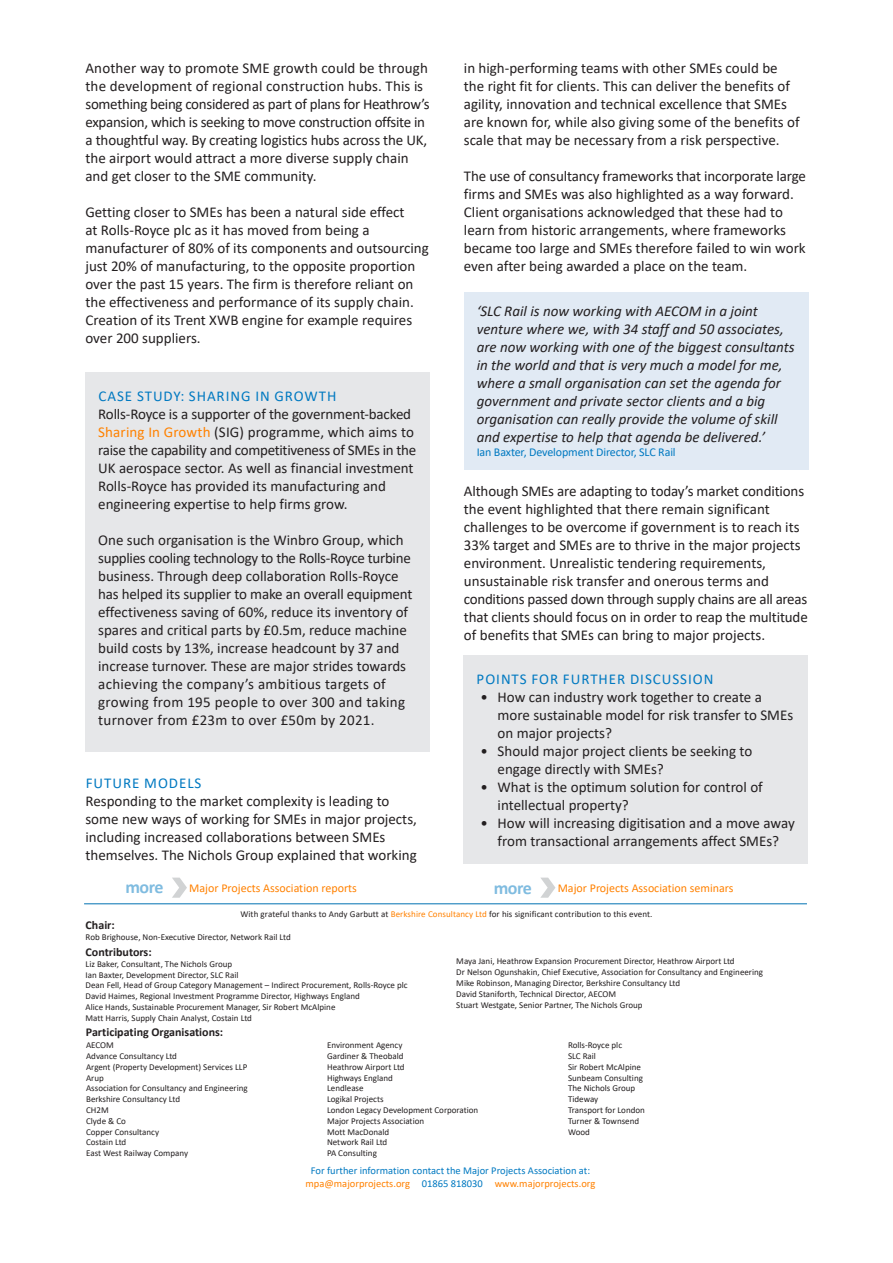
<style>
.page{position:relative;width:893px;height:1263px;background:#fff}
.page>*{position:absolute;margin:0;border:0;box-sizing:border-box;transform-origin:0 0}
.t1{font:700 18px "Calibri";letter-spacing:-.03em;color:#80bce0}
.t2{font:15px/18px "Calibri";color:#231f20}
.t3{font:italic 15px/18px "Calibri";color:#231f20}
.t4{font:15px "Calibri";letter-spacing:.065em;color:#0079c1}
.t5{font:12px "Calibri";color:#ff8100}
.t6{font:700 12px "Calibri";color:#231f20}
.t7{font:12px "Calibri";letter-spacing:-.01em;color:#0079c1}
.t8{font:10.5px/12.6px "Calibri";color:#0079c1;text-align:center}
.t9{font:9px/10.8px "Calibri";color:#231f20}
.s1{color:#ff8100}
</style>
<div class="page">
<div style="left:85px;top:373px;width:345px;height:379px;background:#e6e7e9"></div>
<div style="left:464px;top:292px;width:344px;height:177px;background:#e1eaf4"></div>
<div style="left:464px;top:655px;width:344px;height:208px;background:#e6e7e9"></div>
<svg style="left:540px;top:878px;width:15px;height:20px"></svg>
<svg style="left:172px;top:878px;width:15px;height:20px"></svg>
<hr style="left:84px;top:903px;width:723px;height:1px;background:#0072b2">
<p class="t2" style="left:85px;top:59px;width:346px">Another way to promote SME growth could be through the development of regional construction hubs. This is something being considered as part of plans for Heathrow’s expansion, which is seeking to move construction offsite in a thoughtful way. By creating logistics hubs across the UK, the airport would attract a more diverse supply chain and get closer to the SME community.</p>
<p class="t2" style="left:85px;top:203px;width:345px">Getting closer to SMEs has been a natural side effect<br>at Rolls-Royce plc as it has moved from being a manufacturer of 80% of its components and outsourcing just 20% of manufacturing, to the opposite proportion over the past 15 years. The firm is therefore reliant on the effectiveness and performance of its supply chain.<br>Creation of its Trent XWB engine for example requires over 200 suppliers.</p>
<p class="t4" style="left:99px;top:386px;width:240px">CASE STUDY: SHARING IN GROWTH</p>
<p class="t2" style="left:98px;top:405px;width:320px">Rolls-Royce is a supporter of the government-backed <span class="s1">Sharing In Growth</span> (SIG) programme, which aims to raise the capability and competitiveness of SMEs in the UK aerospace sector. As well as financial investment Rolls-Royce has provided its manufacturing and engineering expertise to help firms grow.</p>
<p class="t2" style="left:98px;top:531px;width:316px">One such organisation is the Winbro Group, which supplies cooling technology to the Rolls-Royce turbine business. Through deep collaboration Rolls-Royce has helped its supplier to make an overall equipment effectiveness saving of 60%, reduce its inventory of spares and critical parts by £0.5m, reduce machine build costs by 13%, increase headcount by 37 and increase turnover. These are major strides towards achieving the company’s ambitious targets of growing from 195 people to over 300 and taking turnover from £23m to over £50m by 2021.</p>
<p class="t4" style="left:86px;top:773px;width:117px">FUTURE MODELS</p>
<p class="t2" style="left:85px;top:792px;width:333px">Responding to the market complexity is leading to some new ways of working for SMEs in major projects, including increased collaborations between SMEs themselves. The Nichols Group explained that working</p>
<p class="t2" style="left:464px;top:59px;width:337px">in high-performing teams with other SMEs could be the right fit for clients. This can deliver the benefits of agility, innovation and technical excellence that SMEs are known for, while also giving some of the benefits of scale that may be necessary from a risk perspective.</p>
<p class="t2" style="left:464px;top:167px;width:344px">The use of consultancy frameworks that incorporate large firms and SMEs was also highlighted as a way forward.<br>Client organisations acknowledged that these had to learn from historic arrangements, where frameworks became too large and SMEs therefore failed to win work even after being awarded a place on the team.</p>
<p class="t3" style="left:477px;top:301px;width:320px">‘SLC Rail is now working with AECOM in a joint venture where we, with 34 staff and 50 associates, are now working with one of the biggest consultants in the world and that is very much a model for me, where a small organisation can set the agenda for government and private sector clients and a big organisation can really provide the volume of skill and expertise to help that agenda be delivered.’</p>
<p class="t7" style="left:477px;top:444px;width:200px">Ian Baxter, Development Director, SLC Rail</p>
<p class="t2" style="left:464px;top:481px;width:345px">Although SMEs are adapting to today’s market conditions the event highlighted that there remain significant challenges to be overcome if government is to reach its 33% target and SMEs are to thrive in the major projects environment. Unrealistic tendering requirements, unsustainable risk transfer and onerous terms and conditions passed down through supply chains are all areas that clients should focus on in order to reap the multitude of benefits that SMEs can bring to major projects.</p>
<p class="t4" style="left:477px;top:668px;width:238px">POINTS FOR FURTHER DISCUSSION</p>
<p class="t2" style="left:498px;top:687px;width:297px;text-indent:-17px">• How can industry work together to create a more sustainable model for risk transfer to SMEs on major projects?</p>
<p class="t2" style="left:498px;top:741px;width:256px;text-indent:-17px">• Should major project clients be seeking to engage directly with SMEs?</p>
<p class="t2" style="left:498px;top:777px;width:267px;text-indent:-17px">• What is the optimum solution for control of intellectual property?</p>
<p class="t2" style="left:481px;top:813px;width:316px;text-align:center">• How will increasing digitisation and a move away from transactional arrangements affect SMEs?</p>
<p class="t1" style="left:125px;top:874px;width:39px">more</p>
<p class="t5" style="left:189px;top:879px;width:169px">Major Projects Association reports</p>
<p class="t1" style="left:494px;top:875px;width:39px">more</p>
<p class="t5" style="left:558px;top:880px;width:177px">Major Projects Association seminars</p>
<p class="t9" style="left:240px;top:908px;width:414px">With grateful thanks to Andy Garbutt at <span class="s1">Berkshire Consultancy Ltd</span> for his significant contribution to this event.</p>
<p class="t6" style="left:86px;top:916px;width:31px">Chair:</p>
<p class="t9" style="left:86px;top:931px;width:207px">Rob Brighouse, Non-Executive Director, Network Rail Ltd</p>
<p class="t6" style="left:86px;top:943px;width:68px">Contributors:</p>
<p class="t9" style="left:86px;top:958px;width:324px">Liz Baker, Consultant, The Nichols Group<br>Ian Baxter, Development Director, SLC Rail<br>Dean Fell, Head of Group Category Management – Indirect Procurement, Rolls-Royce plc David Haimes, Regional Investment Programme Director, Highways England<br>Alice Hands, Sustainable Procurement Manager, Sir Robert McAlpine<br>Matt Harris, Supply Chain Analyst, Costain Ltd</p>
<p class="t9" style="left:456px;top:956px;width:308px">Maya Jani, Heathrow Expansion Procurement Director, Heathrow Airport Ltd<br>Dr Nelson Ogunshakin, Chief Executive, Association for Consultancy and Engineering Mike Robinson, Managing Director, Berkshire Consultancy Ltd<br>David Staniforth, Technical Director, AECOM<br>Stuart Westgate, Senior Partner, The Nichols Group</p>
<p class="t6" style="left:86px;top:1024px;width:139px">Participating Organisations:</p>
<p class="t9" style="left:86px;top:1039px;width:163px">AECOM<br>Advance Consultancy Ltd<br>Argent (Property Development) Services LLP<br>Arup<br>Association for Consultancy and Engineering<br>Berkshire Consultancy Ltd<br>CH2M<br>Clyde &amp; Co<br>Copper Consultancy<br>Costain Ltd<br>East West Railway Company</p>
<p class="t9" style="left:327px;top:1039px;width:153px">Environment Agency<br>Gardiner &amp; Theobald<br>Heathrow Airport Ltd<br>Highways England<br>Lendlease<br>Logikal Projects<br>London Legacy Development Corporation<br>Major Projects Association<br>Mott MacDonald<br>Network Rail Ltd<br>PA Consulting</p>
<p class="t9" style="left:568px;top:1039px;width:78px">Rolls-Royce plc<br>SLC Rail<br>Sir Robert McAlpine<br>Sunbeam Consulting<br>The Nichols Group<br>Tideway<br>Transport for London<br>Turner &amp; Townsend<br>Wood</p>
<p class="t8" style="left:306px;top:1164px;width:291px">For further information contact the Major Projects Association at: <span class="s1">mpa@majorprojects.org</span> 01865 818030 <span class="s1">www.majorprojects.org</span></p>
</div>
